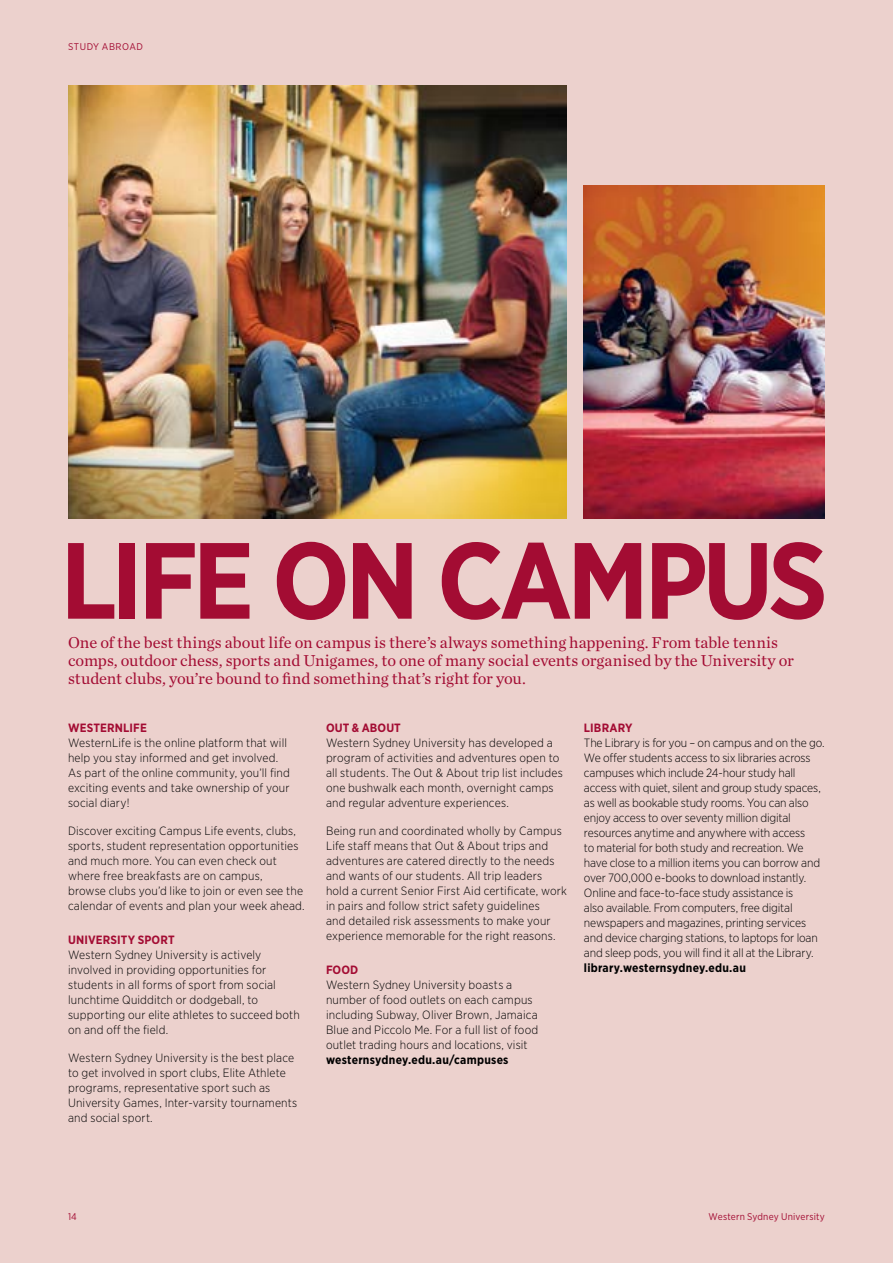
<style>
.page{position:relative;width:893px;height:1263px;background:#ecd1cd}
.page>*{position:absolute;margin:0;border:0;box-sizing:border-box;transform-origin:0 0}
.t1{font:700 108px "Gotham Narrow";letter-spacing:-.045em;color:#a30c33}
.t2{font:16.5px/18px "Chronicle Text G1";color:#a30c33}
.t3{font:300 12px/15px "Gotham Narrow";letter-spacing:.005em;color:#000}
.t4{font:700 12px "Gotham Narrow";letter-spacing:.02em;color:#000}
.t5{font:700 12px "Gotham Narrow";letter-spacing:.01em;color:#a30c33}
.t6{font:9.75px "Gotham Narrow";letter-spacing:.025em;color:#a30c33}
.t7{font:9.75px "Gotham Narrow";letter-spacing:.05em;color:#a30c33}
</style>
<div class="page">
<img style="left:584px;top:185px;width:241px;height:334px">
<img style="left:68px;top:85px;width:499px;height:434px">
<p class="t7" style="left:68px;top:41px;width:76px">STUDY ABROAD</p>
<h1 class="t1" style="left:61px;top:511px;width:769px">LIFE ON CAMPUS</h1>
<p class="t2" style="left:68px;top:633px;width:727px">One of the best things about life on campus is there’s always something happening. From table tennis comps, outdoor chess, sports and Unigames, to one of many social events organised by the University or student clubs, you’re bound to find something that’s right for you.</p>
<p class="t5" style="left:584px;top:720px;width:50px">LIBRARY</p>
<p class="t3" style="left:584px;top:735px;width:242px">The Library is for you – on campus and on the go.<br>We offer students access to six libraries across campuses which include 24-hour study hall access with quiet, silent and group study spaces, as well as bookable study rooms. You can also enjoy access to over seventy million digital resources anytime and anywhere with access<br>to material for both study and recreation. We have close to a million items you can borrow and over 700,000 e-books to download instantly.<br>Online and face-to-face study assistance is<br>also available. From computers, free digital newspapers and magazines, printing services and device charging stations, to laptops for loan and sleep pods, you will find it all at the Library.</p>
<p class="t4" style="left:584px;top:960px;width:163px">library.westernsydney.edu.au</p>
<p class="t5" style="left:326px;top:720px;width:76px">OUT &amp; ABOUT</p>
<p class="t3" style="left:326px;top:735px;width:238px">Western Sydney University has developed a program of activities and adventures open to all students. The Out &amp; About trip list includes one bushwalk each month, overnight camps and regular adventure experiences.</p>
<p class="t3" style="left:326px;top:823px;width:242px">Being run and coordinated wholly by Campus Life staff means that Out &amp; About trips and adventures are catered directly to the needs and wants of our students. All trip leaders hold a current Senior First Aid certificate, work in pairs and follow strict safety guidelines<br>and detailed risk assessments to make your experience memorable for the right reasons.</p>
<p class="t5" style="left:326px;top:962px;width:34px">FOOD</p>
<p class="t3" style="left:326px;top:977px;width:214px">Western Sydney University boasts a number of food outlets on each campus including Subway, Oliver Brown, Jamaica Blue and Piccolo Me. For a full list of food outlet trading hours and locations, visit</p>
<p class="t4" style="left:326px;top:1052px;width:184px">westernsydney.edu.au/campuses</p>
<p class="t5" style="left:68px;top:720px;width:80px">WESTERNLIFE</p>
<p class="t3" style="left:68px;top:735px;width:223px">WesternLife is the online platform that will help you stay informed and get involved.<br>As part of the online community, you’ll find exciting events and take ownership of your social diary!</p>
<p class="t3" style="left:68px;top:823px;width:238px">Discover exciting Campus Life events, clubs, sports, student representation opportunities and much more. You can even check out where free breakfasts are on campus,<br>browse clubs you’d like to join or even see the calendar of events and plan your week ahead.</p>
<p class="t5" style="left:68px;top:932px;width:108px">UNIVERSITY SPORT</p>
<p class="t3" style="left:68px;top:947px;width:233px">Western Sydney University is actively involved in providing opportunities for students in all forms of sport from social lunchtime Quidditch or dodgeball, to supporting our elite athletes to succeed both on and off the field.</p>
<p class="t3" style="left:68px;top:1050px;width:231px">Western Sydney University is the best place to get involved in sport clubs, Elite Athlete programs, representative sport such as University Games, Inter-varsity tournaments and social sport.</p>
<p class="t6" style="left:68px;top:1211px;width:10px">14</p>
<p class="t6" style="left:708px;top:1211px;width:118px">Western Sydney University</p>
</div>
